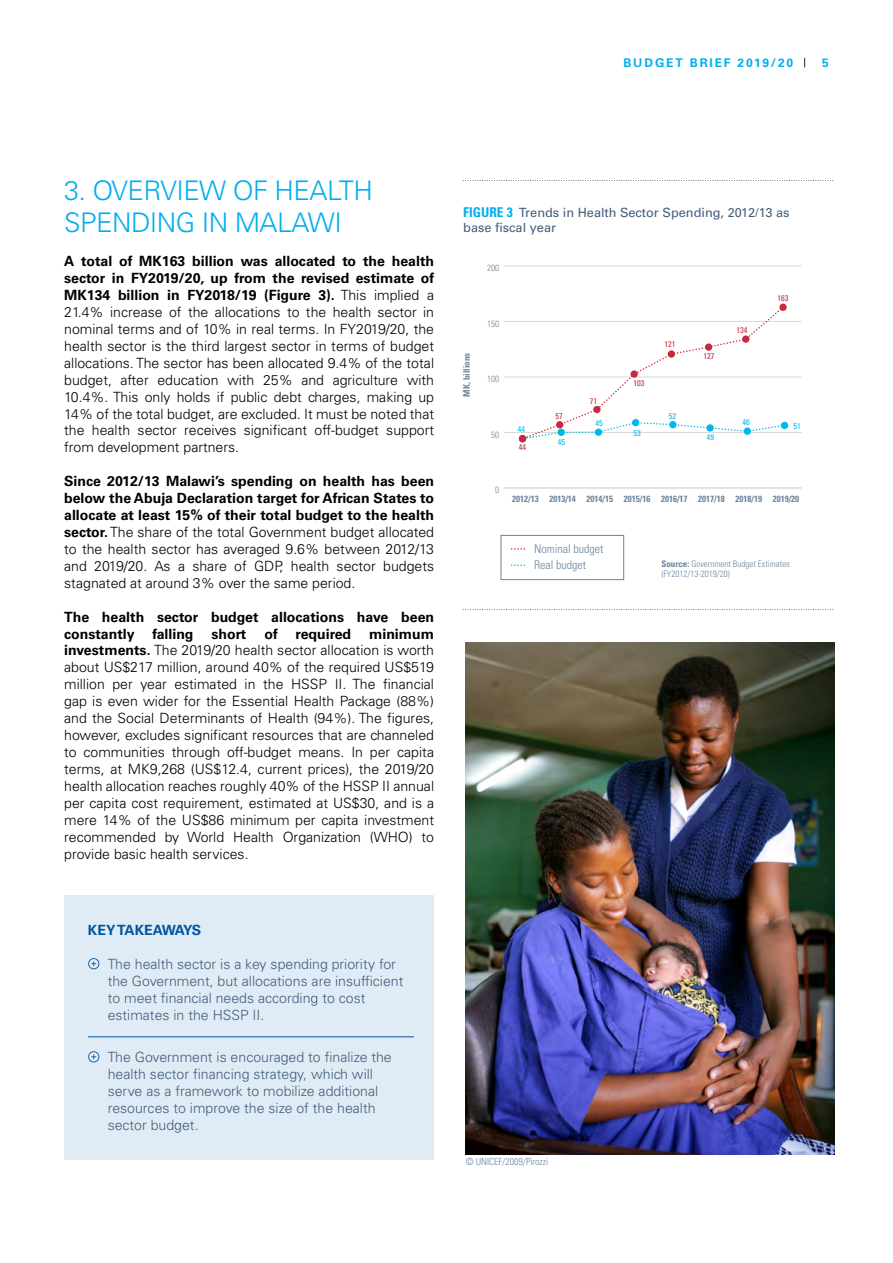
<style>
.page{position:relative;width:893px;height:1263px;background:#fff}
.page>*{position:absolute;margin:0;border:0;box-sizing:border-box;transform-origin:0 0}
.t1{font:300 27px/32.4px "Univers";letter-spacing:-.02em;color:#00aeef}
.t2{font:300 14.1px/17px "Univers";color:#000;text-align:justify}
.t3{font:300 14.1px/17px "Univers";color:#425d7b}
.t4{font:700 14.1px/17px "Univers";color:#000}
.t5{font:700 14.1px "Univers";letter-spacing:-.025em;color:#0055a1}
.t6{font:12.75px/15px "Univers";color:#425d7b}
.t7{font:300 condensed 12px/16.4px "Univers";color:#6d859e}
.t8{font:700 12px "Univers";letter-spacing:.155em;color:#00aeef}
.t9{font:300 condensed 9.75px "Univers";color:#6d859e}
.t10{font:700 condensed 9px "Univers";color:#6d859e}
.t11{font:300 condensed 9px/10.5px "Univers";color:#6d859e}
.t12{font:condensed 8.25px "Univers";color:#c9293e}
.t13{font:condensed 8.25px "Univers";color:#00b8ec}
.s1{font-weight:700}
.s2{font-weight:700;font-stretch:condensed;font-size:13.5px;color:#00aeef}
.s3{font-stretch:normal}
</style>
<div class="page">
<div style="left:64px;top:895px;width:370px;height:264px;background:#e0ecf5"></div>
<svg style="left:88px;top:958px;width:11px;height:11px"></svg>
<hr style="left:88px;top:1036px;width:326px;height:1px;background:#0055a1">
<svg style="left:88px;top:1051px;width:11px;height:11px"></svg>
<img style="left:466px;top:642px;width:368px;height:512px">
<hr style="left:504px;top:488px;width:298px;height:1px;background:#d9d9d8">
<hr style="left:504px;top:432px;width:298px;height:1px;background:#d9d9d8">
<hr style="left:504px;top:377px;width:298px;height:1px;background:#d9d9d8">
<hr style="left:504px;top:321px;width:298px;height:1px;background:#d9d9d8">
<hr style="left:504px;top:266px;width:298px;height:1px;background:#d9d9d8">
<svg style="left:521px;top:305px;width:265px;height:136px"></svg>
<div style="left:558px;top:429px;width:7px;height:7px;background:#00b8ec;border-radius:50%"></div>
<div style="left:595px;top:428px;width:7px;height:8px;background:#00b8ec;border-radius:50%"></div>
<div style="left:632px;top:419px;width:7px;height:7px;background:#00b8ec;border-radius:50%"></div>
<div style="left:669px;top:421px;width:7px;height:7px;background:#00b8ec;border-radius:50%"></div>
<div style="left:706px;top:424px;width:8px;height:8px;background:#00b8ec;border-radius:50%"></div>
<div style="left:744px;top:427px;width:7px;height:8px;background:#00b8ec;border-radius:50%"></div>
<div style="left:781px;top:422px;width:7px;height:7px;background:#00b8ec;border-radius:50%"></div>
<div style="left:519px;top:435px;width:7px;height:7px;background:#c9293e;border-radius:50%"></div>
<div style="left:556px;top:421px;width:7px;height:7px;background:#c9293e;border-radius:50%"></div>
<div style="left:593px;top:406px;width:8px;height:7px;background:#c9293e;border-radius:50%"></div>
<div style="left:630px;top:370px;width:8px;height:8px;background:#c9293e;border-radius:50%"></div>
<div style="left:668px;top:350px;width:7px;height:8px;background:#c9293e;border-radius:50%"></div>
<div style="left:705px;top:343px;width:7px;height:8px;background:#c9293e;border-radius:50%"></div>
<div style="left:742px;top:335px;width:7px;height:8px;background:#c9293e;border-radius:50%"></div>
<div style="left:779px;top:304px;width:8px;height:7px;background:#c9293e;border-radius:50%"></div>
<svg style="left:463px;top:180px;width:371px;height:1px"></svg>
<svg style="left:463px;top:609px;width:371px;height:1px"></svg>
<svg style="left:512px;top:548px;width:13px;height:2px"></svg>
<svg style="left:512px;top:564px;width:13px;height:2px"></svg>
<div style="left:501px;top:535px;width:123px;height:45px;border:1px solid #6d859e"></div>
<p class="t8" style="left:623px;top:56px;width:171px">BUDGET BRIEF 2019/20</p>
<p class="t8" style="left:822px;top:56px;width:8px">5</p>
<h1 class="t1" style="left:64px;top:174px;width:310px">3. OVERVIEW OF HEALTH<br>SPENDING IN MALAWI</h1>
<p class="t2" style="left:64px;top:253px;width:371px"><span class="s1">A total of MK163 billion was allocated to the health sector in FY2019/20, up from the revised estimate of MK134 billion in FY2018/19 (Figure 3).</span> This implied a 21.4% increase of the allocations to the health sector in nominal terms and of 10% in real terms. In FY2019/20, the health sector is the third largest sector in terms of budget allocations. The sector has been allocated 9.4% of the total budget, after education with 25% and agriculture with 10.4%. This only holds if public debt charges, making up 14% of the total budget, are excluded. It must be noted that the health sector receives significant off-budget support from development partners.</p>
<p class="t2" style="left:64px;top:473px;width:371px"><span class="s1">Since 2012/13 Malawi’s spending on health has been below the Abuja Declaration target for African States to allocate at least 15% of their total budget to the health sector.</span> The share of the total Government budget allocated to the health sector has averaged 9.6% between 2012/13 and 2019/20. As a share of GDP, health sector budgets stagnated at around 3% over the same period.</p>
<p class="t4" style="left:64px;top:608px;width:371px">The health sector budget allocations have been constantly</p>
<p class="t4" style="left:153px;top:625px;width:42px">falling</p>
<p class="t4" style="left:211px;top:625px;width:36px">short</p>
<p class="t4" style="left:264px;top:625px;width:15px">of</p>
<p class="t4" style="left:296px;top:625px;width:57px">required</p>
<p class="t2" style="left:64px;top:625px;width:371px;text-indent:305px"><span class="s1">minimum investments.</span> The 2019/20 health sector allocation is worth about US$217 million, around 40% of the required US$519 million per year estimated in the HSSP II. The financial gap is even wider for the Essential Health Package (88%) and the Social Determinants of Health (94%). The figures, however, excludes significant resources that are channeled to communities through off-budget means. In per capita terms, at MK9,268 (US$12.4, current prices), the 2019/20 health allocation reaches roughly 40% of the HSSP II annual per capita cost requirement, estimated at US$30, and is a mere 14% of the US$86 minimum per capita investment recommended by World Health Organization (WHO) to provide basic health services.</p>
<p class="t5" style="left:88px;top:922px;width:115px">KEY TAKEAWAYS</p>
<p class="t3" style="left:108px;top:956px;width:297px">The health sector is a key spending priority for the Government, but allocations are insufficient to meet financial needs according to cost estimates in the HSSP II.</p>
<p class="t3" style="left:108px;top:1049px;width:286px">The Government is encouraged to finalize the health sector financing strategy, which will serve as a framework to mobilize additional resources to improve the size of the health sector budget.</p>
<p class="t6" style="left:463px;top:205px;width:328px"><span class="s2">FIGURE 3</span> Trends in Health Sector Spending, 2012/13 as base fiscal year</p>
<p class="t10" style="left:461px;top:397px;width:46px;rotate:-90deg">MK, billions</p>
<p class="t11" style="left:487px;top:263px;width:13px">200</p>
<p class="t11" style="left:487px;top:318px;width:13px">150</p>
<p class="t11" style="left:487px;top:374px;width:13px">100</p>
<p class="t11" style="left:491px;top:429px;width:9px">50</p>
<p class="t13" style="left:518px;top:424px;width:9px">44</p>
<p class="t12" style="left:519px;top:442px;width:9px">44</p>
<p class="t12" style="left:555px;top:410px;width:9px">57</p>
<p class="t13" style="left:558px;top:437px;width:9px">45</p>
<p class="t12" style="left:590px;top:396px;width:9px">71</p>
<p class="t13" style="left:595px;top:418px;width:9px">45</p>
<p class="t12" style="left:634px;top:377px;width:12px">103</p>
<p class="t13" style="left:633px;top:428px;width:9px">53</p>
<p class="t12" style="left:664px;top:339px;width:12px">121</p>
<p class="t13" style="left:669px;top:410px;width:9px">52</p>
<p class="t12" style="left:703px;top:351px;width:12px">127</p>
<p class="t12" style="left:736px;top:325px;width:12px">134</p>
<p class="t13" style="left:707px;top:432px;width:9px">49</p>
<p class="t13" style="left:742px;top:416px;width:9px">46</p>
<p class="t12" style="left:777px;top:293px;width:12px">163</p>
<p class="t13" style="left:793px;top:420px;width:9px">51</p>
<p class="t11" style="left:495px;top:485px;width:5px">0</p>
<p class="t10" style="left:512px;top:493px;width:288px">2012/13 2013/14 2014/15 2015/16 2016/17 2017/18 2018/19 2019/20</p>
<p class="t7" style="left:534px;top:540px;width:71px">Nominal budget<br>Real budget</p>
<p class="t11" style="left:661px;top:558px;width:130px"><span class="s1">Source:</span> Government Budget Estimates (FY2012/13-2019/20)</p>
<p class="t9" style="left:466px;top:1155px;width:84px"><span class="s3">©</span> UNICEF/2009/Pirozzi</p>
</div>
